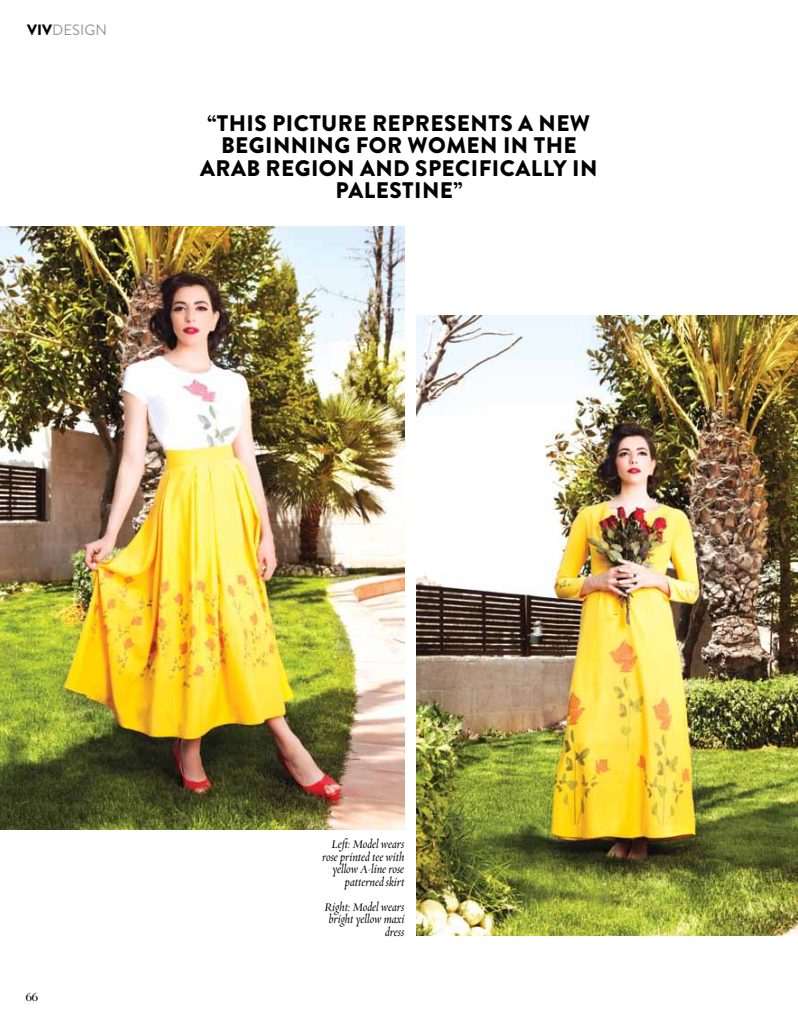
<style>
.page{position:relative;width:798px;height:1028px;background:#fff}
.page>*{position:absolute;margin:0;border:0;box-sizing:border-box;transform-origin:0 0}
.t1{font:900 22.5px/22.5px "Brandon Grotesque";letter-spacing:.02em;color:#000;text-align:center}
.t2{font:15px "Brandon Grotesque";color:#939598}
.t3{font:italic 13.12px/12.5px "Requiem Display";color:#000;text-align:right}
.t4{font:12.5px "Bodoni";color:#000}
.s1{font-weight:900;color:#000}
</style>
<div class="page">
<img style="left:416px;top:315px;width:381px;height:620px">
<img style="left:0;top:227px;width:404px;height:602px">
<p class="t2" style="left:27px;top:20px;width:81px"><span class="s1">VIV</span>DESIGN</p>
<h1 class="t1" style="left:200px;top:112px;width:399px">“THIS PICTURE REPRESENTS A NEW<br>BEGI NNI NG FOR WOMEN I N THE<br>ARAB REGION AND SPECI FICALLY I N<br>PALESTI NE”</h1>
<p class="t4" style="left:26px;top:989px;width:14px">66</p>
<p class="t3" style="left:322px;top:838px;width:84px">Left: Model wears rose printed tee with yellow A-line rose patterned skirt</p>
<p class="t3" style="left:324px;top:900px;width:81px">Right: Model wears bright yellow maxi dress</p>
</div>
